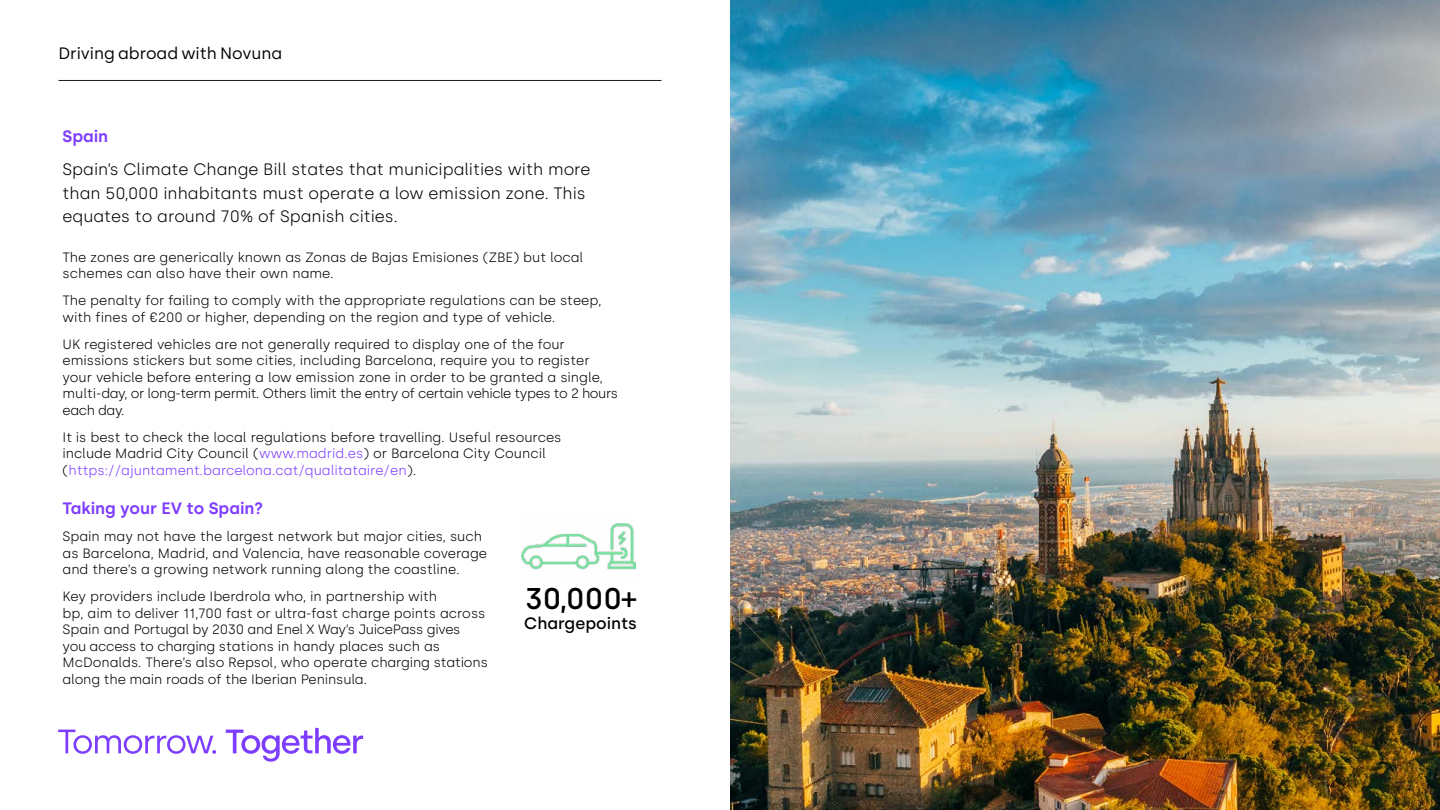
<style>
.page{position:relative;width:1440px;height:810px;background:#fff}
.page>*{position:absolute;margin:0;border:0;box-sizing:border-box;transform-origin:0 0}
.t1{font:500 30px "Silka";color:#000}
.t2{font:300 16.5px/23.2px "Silka";color:#000}
.t3{font:600 16.5px "Silka";color:#7d3dff}
.t4{font:16.5px "Silka";color:#000}
.t5{font:500 16.5px "Silka";color:#000}
.t6{font:300 13.5px/16.5px "Silka";color:#000}
.s1{color:#7d3dff}
</style>
<div class="page">
<hr style="left:58px;top:80px;width:604px;height:1px;background:#000">
<svg style="left:58px;top:730px;width:158px;height:24px"></svg>
<svg style="left:226px;top:728px;width:137px;height:34px"></svg>
<img style="left:731px;top:0;width:709px;height:810px">
<img style="left:522px;top:523px;width:114px;height:47px">
<p class="t4" style="left:58px;top:43px;width:225px">Driving abroad with Novuna</p>
<p class="t3" style="left:63px;top:126px;width:47px">Spain</p>
<p class="t2" style="left:63px;top:158px;width:530px">Spain’s Climate Change Bill states that municipalities with more than 50,000 inhabitants must operate a low emission zone. This equates to around 70% of Spanish cities.</p>
<p class="t6" style="left:63px;top:249px;width:522px">The zones are generically known as Zonas de Bajas Emisiones (ZBE) but local schemes can also have their own name.</p>
<p class="t6" style="left:63px;top:292px;width:541px">The penalty for failing to comply with the appropriate regulations can be steep, with fines of €200 or higher, depending on the region and type of vehicle.</p>
<p class="t6" style="left:63px;top:336px;width:557px">UK registered vehicles are not generally required to display one of the four emissions stickers but some cities, including Barcelona, require you to register your vehicle before entering a low emission zone in order to be granted a single, multi-day, or long-term permit. Others limit the entry of certain vehicle types to 2 hours each day.</p>
<p class="t6" style="left:63px;top:429px;width:500px">It is best to check the local regulations before travelling. Useful resources include Madrid City Council (<span class="s1">www.madrid.es</span>) or Barcelona City Council (<span class="s1">https://ajuntament.barcelona.cat/qualitataire/en</span>).</p>
<p class="t3" style="left:63px;top:499px;width:202px">Taking your EV to Spain?</p>
<p class="t6" style="left:63px;top:528px;width:426px">Spain may not have the largest network but major cities, such as Barcelona, Madrid, and Valencia, have reasonable coverage and there’s a growing network running along the coastline.</p>
<p class="t6" style="left:63px;top:588px;width:427px">Key providers include Iberdrola who, in partnership with<br>bp, aim to deliver 11,700 fast or ultra-fast charge points across Spain and Portugal by 2030 and Enel X Way’s JuicePass gives<br>you access to charging stations in handy places such as McDonalds. There’s also Repsol, who operate charging stations along the main roads of the Iberian Peninsula.</p>
<h1 class="t1" style="left:525px;top:581px;width:113px">30,000+</h1>
<p class="t5" style="left:524px;top:613px;width:114px">Chargepoints</p>
</div>
